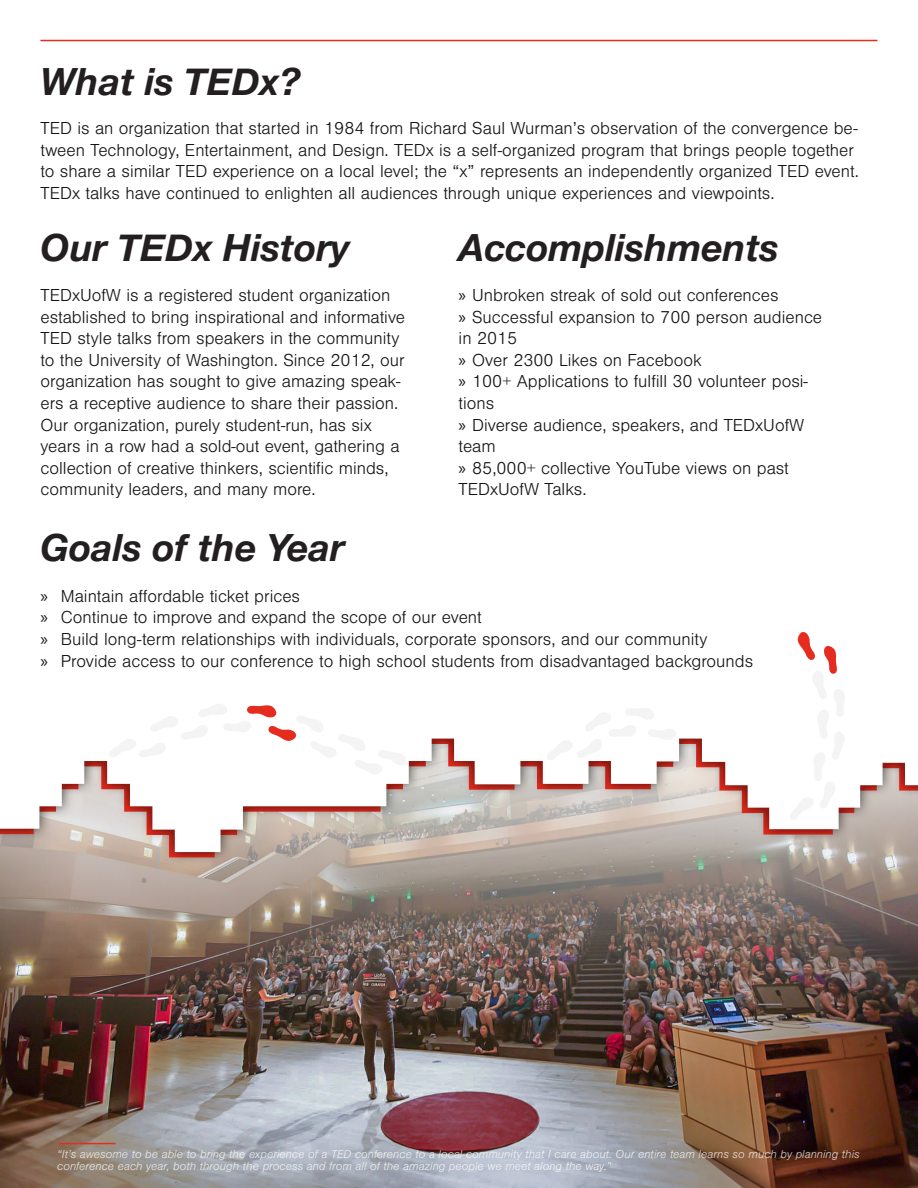
<style>
.page{position:relative;width:918px;height:1188px;background:#fff}
.page>*{position:absolute;margin:0;border:0;box-sizing:border-box;transform-origin:0 0}
.t1{font:italic 700 37.5px "Helvetica Neue";color:#231f20}
.t2{font:300 18px/21.6px "Nimbus San";color:#151314}
.t3{font:italic 300 12px/12px "Nimbus San";color:#fff}
.s1{font-family:"Myriad Pro";font-weight:400}
</style>
<div class="page">
<img style="left:0;top:738px;width:918px;height:450px">
<svg style="left:108px;top:704px;width:299px;height:71px"></svg>
<svg style="left:789px;top:632px;width:56px;height:189px"></svg>
<svg style="left:546px;top:708px;width:130px;height:53px"></svg>
<hr style="left:40px;top:40px;width:838px;height:1px;background:#e62b1f">
<hr style="left:59px;top:1143px;width:57px;height:1px;background:#e62b1f">
<h1 class="t1" style="left:41px;top:58px;width:262px">What is TEDx?</h1>
<p class="t2" style="left:40px;top:118px;width:820px">TED is an organization that started in 1984 from Richard Saul Wurman’s observation of the convergence be&shy;tween Technology, Entertainment, and Design. TEDx is a self-organized program that brings people together to share a similar TED experience on a local level; the “x” represents an independently organized TED event.<br>TEDx talks have continued to enlighten all audiences through unique experiences and viewpoints.</p>
<h1 class="t1" style="left:41px;top:224px;width:311px">Our TEDx History</h1>
<h1 class="t1" style="left:459px;top:224px;width:322px">Accomplishments</h1>
<p class="t2" style="left:40px;top:285px;width:366px">TEDxUofW is a registered student organization established to bring inspirational and informative TED style talks from speakers in the community to the University of Washington. Since 2012, our organization has sought to give amazing speak&shy;ers a receptive audience to share their passion.<br>Our organization, purely student-run, has six years in a row had a sold-out event, gathering a collection of creative thinkers, scientific minds, community leaders, and many more.</p>
<p class="t2" style="left:459px;top:285px;width:365px"><span class="s1">»</span> Unbroken streak of sold out conferences<br><span class="s1">»</span> Successful expansion to 700 person audience in 2015<br><span class="s1">»</span> Over 2300 Likes on Facebook<br><span class="s1">»</span> 100+ Applications to fulfill 30 volunteer posi&shy;tions<br><span class="s1">»</span> Diverse audience, speakers, and TEDxUofW team<br><span class="s1">»</span> 85,000+ collective YouTube views on past<br>TEDxUofW Talks.</p>
<h1 class="t1" style="left:41px;top:525px;width:306px">Goals of the Year</h1>
<p class="t2" style="left:41px;top:586px;width:714px"><span class="s1">»</span> Maintain affordable ticket prices<br><span class="s1">»</span> Continue to improve and expand the scope of our event<br><span class="s1">»</span> Build long-term relationships with individuals, corporate sponsors, and our community<br><span class="s1">»</span> Provide access to our conference to high school students from disadvantaged backgrounds</p>
<p class="t3" style="left:57px;top:1148px;width:804px">“It’s awesome to be able to bring the experience of a TED conference to a local community that I care about. Our entire team learns so much by planning this conference each year, both through the process and from all of the amazing people we meet along the way.”</p>
</div>
